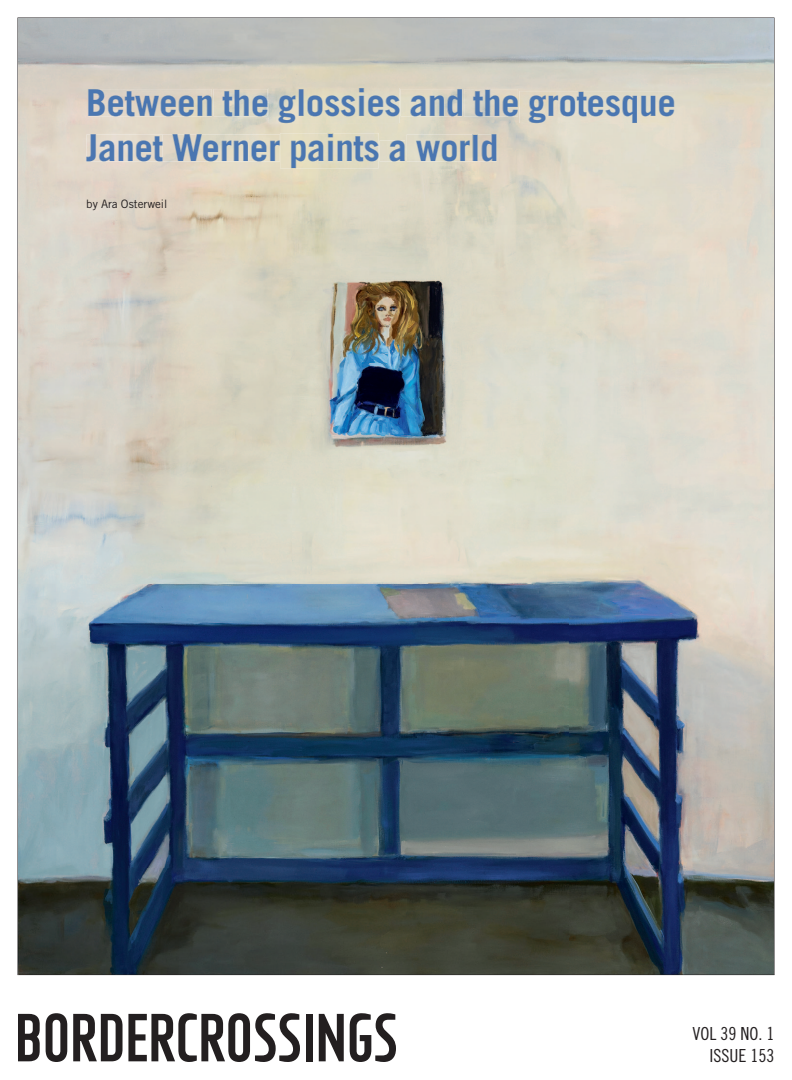
<style>
.page{position:relative;width:792px;height:1080px;background:#fff}
.page>*{position:absolute;margin:0;border:0;box-sizing:border-box;transform-origin:0 0}
.t1{font:700 37.1px/45.3px "Trade Gothic";letter-spacing:-.01em;color:#4a76b1}
.t2{font:18px/21.6px "Trade Gothic Cond Eighteen";color:#231f20;text-align:right}
.t3{font:11.6px "Trade Gothic";color:#231f20}
.t4{font:7px "Helvetica";color:#231f20}
</style>
<div class="page">
<img style="left:18px;top:18px;width:756px;height:957px">
<svg style="left:18px;top:1014px;width:22px;height:47px"></svg>
<svg style="left:46px;top:1013px;width:21px;height:49px"></svg>
<svg style="left:73px;top:1013px;width:227px;height:49px"></svg>
<div style="left:306px;top:1014px;width:7px;height:47px;background:#231f20"></div>
<svg style="left:319px;top:1014px;width:25px;height:47px"></svg>
<svg style="left:350px;top:1013px;width:46px;height:49px"></svg>
<p class="t1" style="left:86px;top:79px;width:591px">Between the glossies and the grotesque<br>Janet Werner paints a world</p>
<p class="t3" style="left:86px;top:197px;width:83px">by Ara Osterweil</p>
<p class="t4" style="left:706px;top:1023px;width:69px">2020-03-03 2:43 AM</p>
<p class="t2" style="left:693px;top:1023px;width:83px">VOL 39 NO. 1<br>ISSUE 153</p>
</div>
